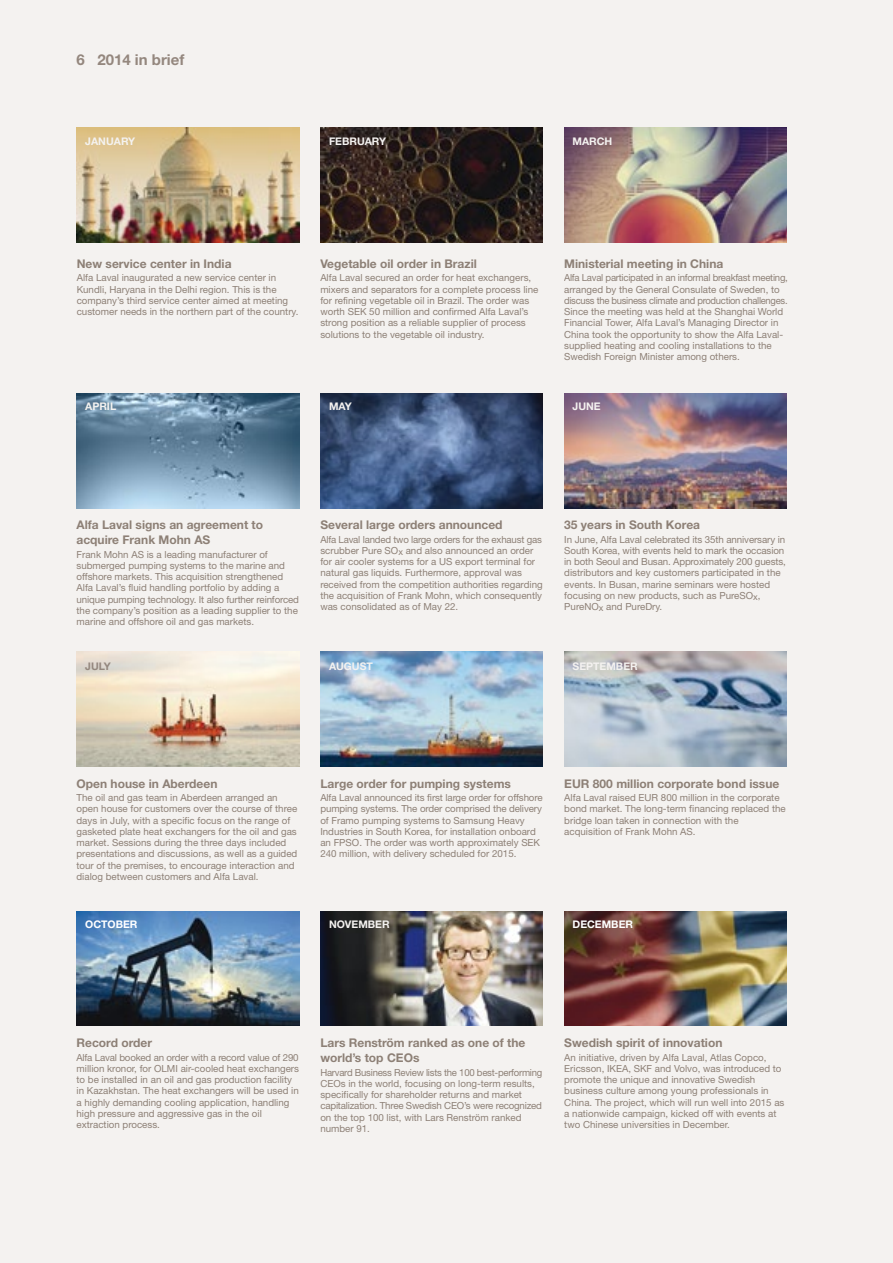
<style>
.page{position:relative;width:893px;height:1263px;background:#f4f2f0}
.page>*{position:absolute;margin:0;border:0;box-sizing:border-box;transform-origin:0 0}
.t1{font:700 15px "Helvetica Neue LT Std";color:#94877e}
.t2{font:700 12px/15px "Helvetica Neue LT Std";color:#94877e}
.t3{font:700 10.5px "Helvetica Neue LT Std";color:#f4f2f0}
.t4{font:700 10.5px "Helvetica Neue LT Std";color:#fff}
.t5{font:700 10.5px "Helvetica Neue LT Std";color:#94877e}
.t6{font:9.75px/11.2px "Helvetica Neue LT Std";color:#94877e}
.s1{font-size:9px}
</style>
<div class="page">
<img style="left:77px;top:128px;width:222px;height:114px">
<img style="left:77px;top:393px;width:222px;height:115px">
<img style="left:77px;top:651px;width:222px;height:115px">
<img style="left:77px;top:911px;width:222px;height:115px">
<img style="left:320px;top:128px;width:223px;height:114px">
<img style="left:320px;top:393px;width:223px;height:115px">
<img style="left:320px;top:651px;width:223px;height:115px">
<img style="left:320px;top:911px;width:223px;height:115px">
<img style="left:564px;top:128px;width:223px;height:114px">
<img style="left:564px;top:393px;width:223px;height:115px">
<img style="left:564px;top:651px;width:223px;height:115px">
<img style="left:564px;top:911px;width:223px;height:115px">
<h1 class="t1" style="left:77px;top:50px;width:109px">6 2014 in brief</h1>
<h1 class="t1" style="left:97px;top:50px;width:150px">Financial statements</h1>
<p class="t3" style="left:85px;top:134px;width:51px">JANUARY</p>
<p class="t3" style="left:329px;top:134px;width:59px">FEBRUARY</p>
<p class="t3" style="left:573px;top:134px;width:41px">MARCH</p>
<p class="t2" style="left:77px;top:256px;width:156px">New service center in India</p>
<p class="t6" style="left:77px;top:272px;width:223px">Alfa Laval inaugurated a new service center in Kundli, Haryana in the Delhi region. This is the company’s third service center aimed at meeting customer needs in the northern part of the country.</p>
<p class="t2" style="left:320px;top:256px;width:158px">Vegetable oil order in Brazil</p>
<p class="t6" style="left:320px;top:272px;width:219px">Alfa Laval secured an order for heat exchangers, mixers and separators for a complete process line for refining vegetable oil in Brazil. The order was worth SEK 50 million and confirmed Alfa Laval’s strong position as a reliable supplier of process solutions to the vegetable oil industry.</p>
<p class="t3" style="left:85px;top:400px;width:33px">APRIL</p>
<p class="t3" style="left:329px;top:400px;width:24px">MAY</p>
<p class="t2" style="left:564px;top:256px;width:161px">Ministerial meeting in China</p>
<p class="t6" style="left:564px;top:272px;width:225px">Alfa Laval participated in an informal breakfast meeting, arranged by the General Consulate of Sweden, to discuss the business climate and production challenges.<br>Since the meeting was held at the Shanghai World Financial Tower, Alfa Laval’s Managing Director in China took the opportunity to show the Alfa Laval&shy;supplied heating and cooling installations to the Swedish Foreign Minister among others.</p>
<p class="t3" style="left:573px;top:400px;width:30px">JUNE</p>
<p class="t2" style="left:77px;top:517px;width:188px">Alfa Laval signs an agreement to acquire Frank Mohn AS</p>
<p class="t6" style="left:77px;top:548px;width:224px">Frank Mohn AS is a leading manufacturer of submerged pumping systems to the marine and offshore markets. This acquisition strengthened Alfa Laval’s fluid handling portfolio by adding a unique pumping technology. It also further reinforced the company’s position as a leading supplier to the marine and offshore oil and gas markets.</p>
<p class="t5" style="left:85px;top:660px;width:27px">JULY</p>
<p class="t2" style="left:320px;top:517px;width:184px">Several large orders announced</p>
<p class="t6" style="left:320px;top:533px;width:224px">Alfa Laval landed two large orders for the exhaust gas scrubber Pure SO<span class="s1">x</span> and also announced an order for air cooler systems for a US export terminal for natural gas liquids. Furthermore, approval was received from the competition authorities regarding the acquisition of Frank Mohn, which consequently was consolidated as of May 22.</p>
<p class="t3" style="left:329px;top:660px;width:45px">AUGUST</p>
<p class="t2" style="left:564px;top:517px;width:137px">35 years in South Korea</p>
<p class="t6" style="left:564px;top:533px;width:223px">In June, Alfa Laval celebrated its 35th anniversary in South Korea, with events held to mark the occasion in both Seoul and Busan. Approximately 200 guests, distributors and key customers participated in the events. In Busan, marine seminars were hosted focusing on new products, such as PureSO<span class="s1">x</span>, PureNO<span class="s1">x</span> and PureDry.</p>
<p class="t3" style="left:573px;top:660px;width:67px">SEPTEMBER</p>
<p class="t2" style="left:77px;top:776px;width:142px">Open house in Aberdeen</p>
<p class="t6" style="left:77px;top:792px;width:222px">The oil and gas team in Aberdeen arranged an open house for customers over the course of three days in July, with a specific focus on the range of gasketed plate heat exchangers for the oil and gas market. Sessions during the three days included presentations and discussions, as well as a guided tour of the premises, to encourage interaction and dialog between customers and Alfa Laval.</p>
<p class="t4" style="left:85px;top:918px;width:54px">OCTOBER</p>
<p class="t2" style="left:320px;top:776px;width:192px">Large order for pumping systems</p>
<p class="t6" style="left:320px;top:792px;width:224px">Alfa Laval announced its first large order for offshore pumping systems. The order comprised the delivery of Framo pumping systems to Samsung Heavy Industries in South Korea, for installation onboard an FPSO. The order was worth approximately SEK 240 million, with delivery scheduled for 2015.</p>
<p class="t2" style="left:564px;top:776px;width:217px">EUR 800 million corporate bond issue</p>
<p class="t6" style="left:564px;top:792px;width:223px">Alfa Laval raised EUR 800 million in the corporate bond market. The long-term financing replaced the bridge loan taken in connection with the acquisition of Frank Mohn AS.</p>
<p class="t3" style="left:329px;top:918px;width:62px">NOVEMBER</p>
<p class="t4" style="left:573px;top:918px;width:62px">DECEMBER</p>
<p class="t2" style="left:77px;top:1035px;width:77px">Record order</p>
<p class="t6" style="left:77px;top:1051px;width:224px">Alfa Laval booked an order with a record value of 290 million kronor, for OLMI air-cooled heat exchangers to be installed in an oil and gas production facility in Kazakhstan. The heat exchangers will be used in a highly demanding cooling application, handling high pressure and aggressive gas in the oil extraction process.</p>
<p class="t2" style="left:320px;top:1035px;width:207px">Lars Renström ranked as one of the world’s top CEOs</p>
<p class="t6" style="left:320px;top:1066px;width:224px">Harvard Business Review lists the 100 best-performing CEOs in the world, focusing on long-term results, specifically for shareholder returns and market capitalization. Three Swedish CEO’s were recognized on the top 100 list, with Lars Renström ranked number 91.</p>
<p class="t2" style="left:564px;top:1035px;width:160px">Swedish spirit of innovation</p>
<p class="t6" style="left:564px;top:1051px;width:222px">An initiative, driven by Alfa Laval, Atlas Copco, Ericsson, IKEA, SKF and Volvo, was introduced to promote the unique and innovative Swedish business culture among young professionals in China. The project, which will run well into 2015 as a nationwide campaign, kicked off with events at two Chinese universities in December.</p>
</div>
